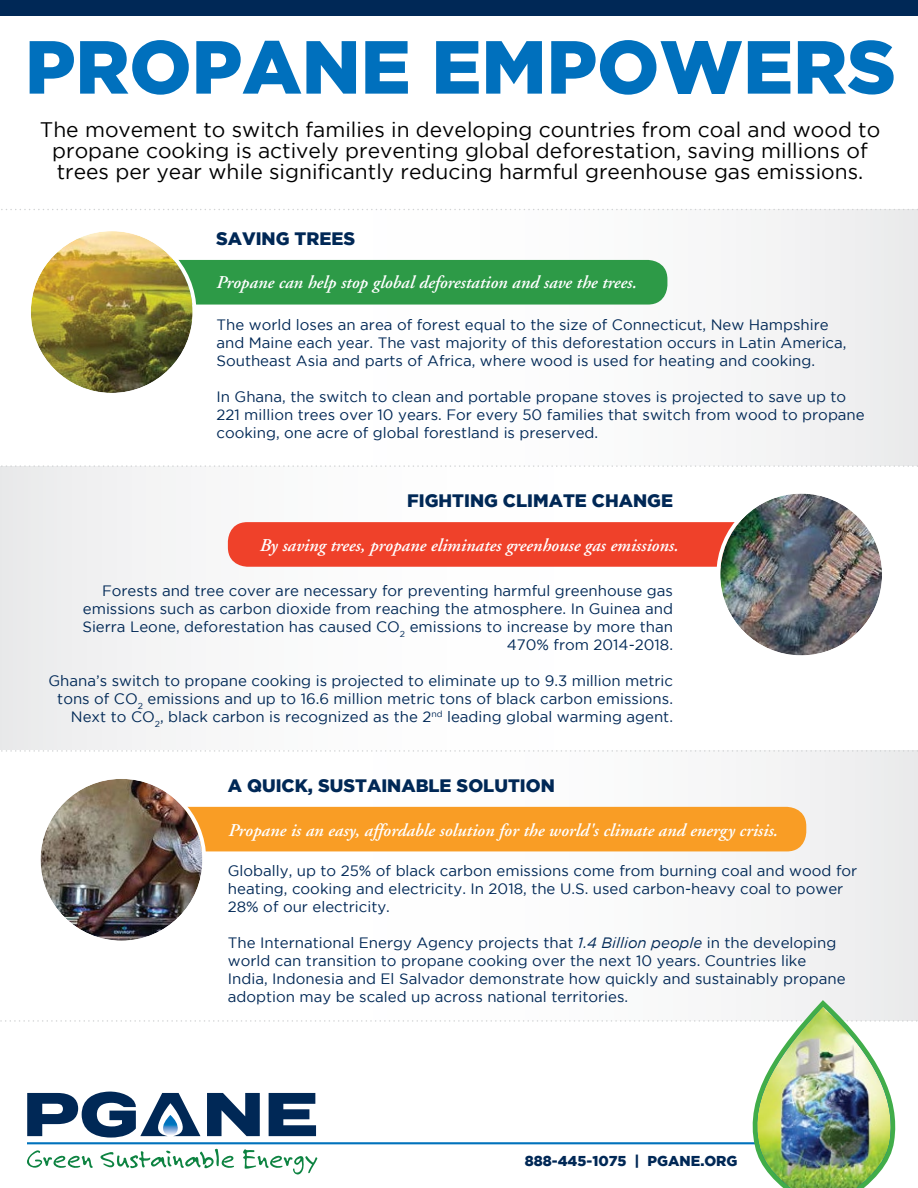
<style>
.page{position:relative;width:918px;height:1188px;background:#fff}
.page>*{position:absolute;margin:0;border:0;box-sizing:border-box;transform-origin:0 0}
.t1{font:900 75px "Gotham";color:#0070bd}
.t2{font:21px/21px "Gotham";color:#000;text-align:center}
.t3{font:italic 600 18px "Adobe Garamond";color:#fff}
.t4{font:900 18px "Gotham";color:#002856}
.t5{font:15px/18px "Gotham";color:#002856}
.t6{font:900 14.25px "Gotham";color:#002856}
.s1{font-style:italic}
</style>
<div class="page">
<div style="left:0;top:210px;width:918px;height:257px;background:linear-gradient(to right,#fff,#f1f2f2)"></div>
<svg style="left:1px;top:209px;width:917px;height:1px"></svg>
<div style="left:126px;top:260px;width:541px;height:45px;background:#2d9a47;border-radius:20px"></div>
<div style="left:0;top:466px;width:918px;height:285px;background:linear-gradient(to right,#f1f1f2,#fff)"></div>
<svg style="left:0;top:465px;width:918px;height:2px"></svg>
<div style="left:228px;top:522px;width:548px;height:45px;background:#ef412a;border-radius:20px"></div>
<div style="left:0;top:751px;width:918px;height:270px;background:linear-gradient(to right,#fff,#f1f1f2)"></div>
<svg style="left:0;top:750px;width:918px;height:2px"></svg>
<div style="left:109px;top:807px;width:697px;height:44px;background:#f99d25;border-radius:20px"></div>
<div style="left:0;top:0;width:918px;height:15px;background:#002856"></div>
<svg style="left:0;top:997px;width:918px;height:191px"></svg>
<img style="left:31px;top:231px;width:162px;height:162px;border-radius:81px">
<div style="left:27px;top:227px;width:169px;height:170px;border:4px solid #fff;border-radius:50%"></div>
<img style="left:41px;top:779px;width:161px;height:162px;border-radius:81px">
<div style="left:37px;top:775px;width:169px;height:170px;border:4px solid #fff;border-radius:50%"></div>
<img style="left:720px;top:494px;width:162px;height:161px;border-radius:81px">
<div style="left:716px;top:490px;width:170px;height:169px;border:4px solid #fff;border-radius:50%"></div>
<h1 class="t1" style="left:25px;top:24px;width:873px">PROPANE EMPOWERS</h1>
<p class="t2" style="left:40px;top:119px;width:842px">The movement to switch families in developing countries from coal and wood to propane cooking is actively preventing global deforestation, saving millions of trees per year while significantly reducing harmful greenhouse gas emissions.</p>
<p class="t4" style="left:216px;top:229px;width:141px">SAVING TREES</p>
<p class="t3" style="left:216px;top:273px;width:422px">Propane can help stop global deforestation and save the trees.</p>
<p class="t5" style="left:216px;top:316px;width:632px">The world loses an area of forest equal to the size of Connecticut, New Hampshire and Maine each year. The vast majority of this deforestation occurs in Latin America,<br>Southeast Asia and parts of Africa, where wood is used for heating and cooking.</p>
<p class="t5" style="left:216px;top:388px;width:650px">In Ghana, the switch to clean and portable propane stoves is projected to save up to<br>221 million trees over 10 years. For every 50 families that switch from wood to propane cooking, one acre of global forestland is preserved.</p>
<p class="t4" style="left:407px;top:490px;width:267px">FIGHTING CLIMATE CHANGE</p>
<p class="t3" style="left:260px;top:535px;width:420px">By saving trees, propane eliminates greenhouse gas emissions.</p>
<p class="t5" style="left:82px;top:582px;width:592px;text-align:right">Forests and tree cover are necessary for preventing harmful greenhouse gas emissions such as carbon dioxide from reaching the atmosphere. In Guinea and Sierra Leone, deforestation has caused CO<sub>2</sub> emissions to increase by more than 470% from 2014-2018.</p>
<p class="t5" style="left:48px;top:672px;width:626px;text-align:right">Ghana’s switch to propane cooking is projected to eliminate up to 9.3 million metric tons of CO<sub>2</sub> emissions and up to 16.6 million metric tons of black carbon emissions.<br>Next to CO<sub>2</sub>, black carbon is recognized as the 2<sup>nd</sup> leading global warming agent.</p>
<p class="t4" style="left:228px;top:775px;width:329px">A QUICK, SUSTAINABLE SOLUTION</p>
<p class="t3" style="left:228px;top:820px;width:551px">Propane is an easy, affordable solution for the world's climate and energy crisis.</p>
<p class="t5" style="left:228px;top:862px;width:631px">Globally, up to 25% of black carbon emissions come from burning coal and wood for heating, cooking and electricity. In 2018, the U.S. used carbon-heavy coal to power<br>28% of our electricity.</p>
<p class="t5" style="left:228px;top:934px;width:619px">The International Energy Agency projects that <span class="s1">1.4 Billion people</span> in the developing world can transition to propane cooking over the next 10 years. Countries like India, Indonesia and El Salvador demonstrate how quickly and sustainably propane adoption may be scaled up across national territories.</p>
<p class="t6" style="left:525px;top:1153px;width:214px">888-445-1075 | PGANE.ORG</p>
</div>
